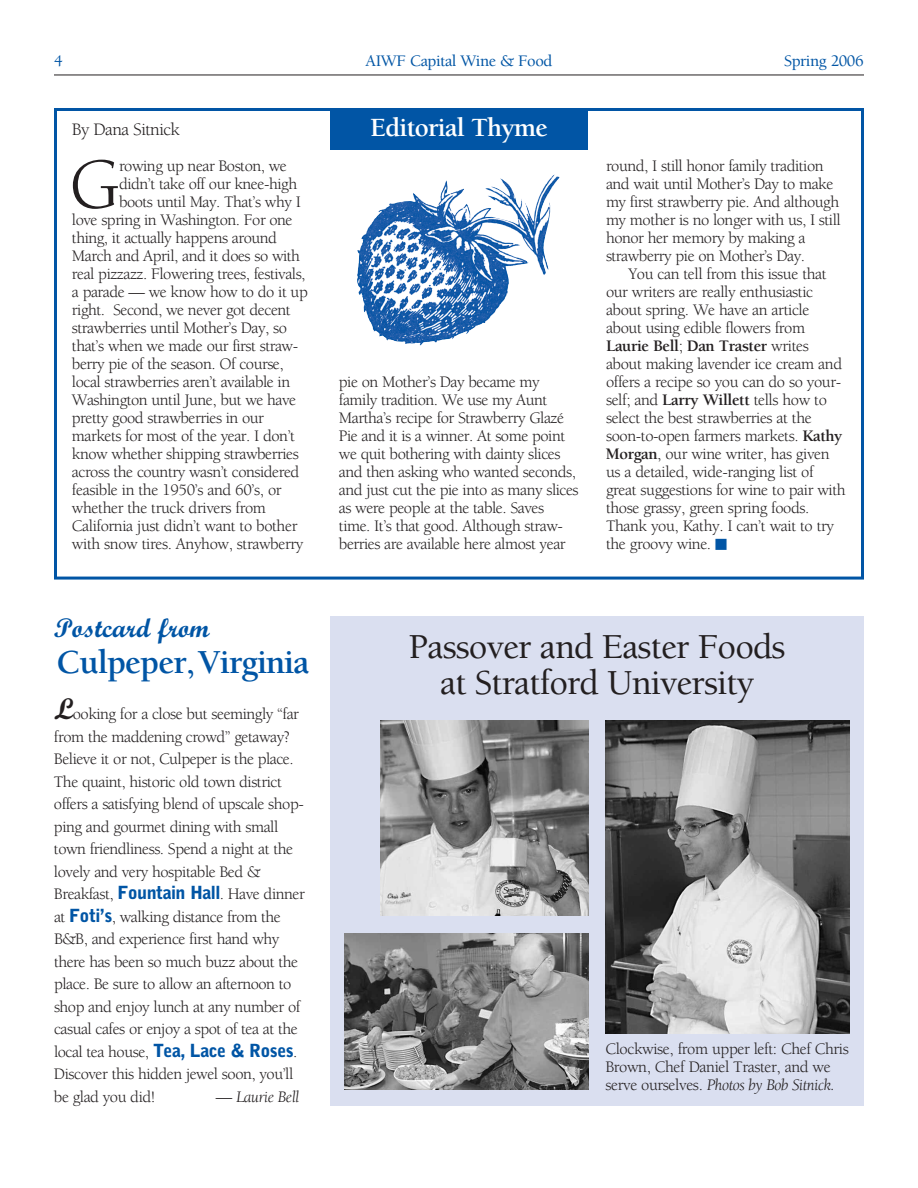
<style>
.page{position:relative;width:918px;height:1188px;background:#fff}
.page>*{position:absolute;margin:0;border:0;box-sizing:border-box;transform-origin:0 0}
.t1{font:73.2px "Berkeley";color:#231f20}
.t2{font:500 36px/36px "Berkeley";letter-spacing:-.025em;color:#231f20;text-align:center}
.t3{font:700 34.5px "Berkeley";letter-spacing:-.03em;color:#0155a5}
.t4{font:700 27px "Berkeley";letter-spacing:-.03em;color:#fff}
.t5{font:700 27px "Script";color:#0155a5}
.t6{font:18px "Berkeley";letter-spacing:-.03em;color:#231f20}
.t7{font:16.5px/18px "Berkeley";letter-spacing:-.03em;color:#231f20}
.t8{font:500 16.5px "Berkeley";letter-spacing:-.025em;color:#0155a5}
.t9{font:italic 16.5px "Berkeley";letter-spacing:-.025em;color:#231f20}
.s1{font-family:"Script";font-weight:700;font-size:30px}
.s2{font-family:"Bell Gothic";font-weight:900;font-size:18px;color:#0155a5}
.s3{font-weight:700}
.s4{color:#0155a5}
.s5{font-style:italic}
</style>
<div class="page">
<div style="left:330px;top:616px;width:534px;height:490px;background:#dadff0"></div>
<div style="left:54px;top:108px;width:810px;height:472px;border:3px solid #0155a5"></div>
<hr style="left:54px;top:75px;width:810px;height:1px;background:#231f20">
<div style="left:330px;top:108px;width:258px;height:41px;background:#0155a5"></div>
<img style="left:357px;top:174px;width:203px;height:172px">
<img style="left:345px;top:934px;width:244px;height:155px">
<img style="left:380px;top:721px;width:209px;height:195px">
<img style="left:605px;top:721px;width:244px;height:313px">
<p class="t8" style="left:54px;top:54px;width:10px">4</p>
<p class="t8" style="left:366px;top:54px;width:188px">AIWF Capital Wine &amp; Food</p>
<p class="t8" style="left:784px;top:54px;width:81px">Spring 2006</p>
<p class="t6" style="left:72px;top:123px;width:110px">By Dana Sitnick</p>
<h1 class="t1" style="left:69px;top:156px;width:52px">G</h1>
<p class="t7" style="left:119px;top:159px;width:169px">rowing up near Boston, we</p>
<p class="t7" style="left:119px;top:177px;width:180px">didn’t take off our knee-high</p>
<p class="t7" style="left:119px;top:195px;width:183px">boots until May. That’s why I</p>
<p class="t7" style="left:72px;top:213px;width:222px">love spring in Washington. For one</p>
<p class="t7" style="left:72px;top:231px;width:207px">thing, it actually happens around</p>
<p class="t7" style="left:72px;top:249px;width:230px">March and April, and it does so with</p>
<p class="t7" style="left:72px;top:267px;width:235px">real pizzazz. Flowering trees, festivals,</p>
<p class="t7" style="left:72px;top:285px;width:237px">a parade — we know how to do it up</p>
<p class="t7" style="left:72px;top:303px;width:220px">right. Second, we never got decent</p>
<p class="t7" style="left:72px;top:321px;width:217px">strawberries until Mother’s Day, so</p>
<p class="t7" style="left:72px;top:339px;width:228px">that’s when we made our first straw-</p>
<p class="t7" style="left:72px;top:357px;width:213px">berry pie of the season. Of course,</p>
<p class="t7" style="left:72px;top:375px;width:220px">local strawberries aren’t available in</p>
<p class="t7" style="left:72px;top:393px;width:226px">Washington until June, but we have</p>
<p class="t7" style="left:72px;top:411px;width:194px">pretty good strawberries in our</p>
<p class="t7" style="left:72px;top:429px;width:225px">markets for most of the year. I don’t</p>
<p class="t7" style="left:72px;top:447px;width:228px">know whether shipping strawberries</p>
<p class="t7" style="left:72px;top:465px;width:229px">across the country wasn’t considered</p>
<p class="t7" style="left:72px;top:483px;width:211px">feasible in the 1950’s and 60’s, or</p>
<p class="t7" style="left:72px;top:501px;width:196px">whether the truck drivers from</p>
<p class="t7" style="left:72px;top:519px;width:227px">California just didn’t want to bother</p>
<p class="t7" style="left:72px;top:537px;width:233px">with snow tires. Anyhow, strawberry</p>
<h3 class="t5" style="left:54px;top:618px;width:157px">Postcard from</h3>
<h3 class="t3" style="left:57px;top:649px;width:254px">Culpeper,Virginia</h3>
<p class="t7" style="left:54px;top:704px;width:252px;line-height:22.5px"><span class="s1">L</span>ooking for a close but seemingly “far from the maddening crowd” getaway?<br>Believe it or not, Culpeper is the place.<br>The quaint, historic old town district offers a satisfying blend of upscale shop&shy;ping and gourmet dining with small town friendliness. Spend a night at the lovely and very hospitable Bed &amp; Breakfast, <span class="s2">Fountain Hall</span>. Have dinner at <span class="s2">Foti’s</span>, walking distance from the B&amp;B, and experience first hand why there has been so much buzz about the place. Be sure to allow an afternoon to shop and enjoy lunch at any number of casual cafes or enjoy a spot of tea at the local tea house, <span class="s2">Tea, Lace &amp; Roses</span>.<br>Discover this hidden jewel soon, you’ll be glad you did!</p>
<p class="t9" style="left:216px;top:1090px;width:85px">— Laurie Bell</p>
<h3 class="t4" style="left:370px;top:117px;width:179px">Editorial Thyme</h3>
<p class="t7" style="left:339px;top:375px;width:241px">pie on Mother’s Day became my family tradition. We use my Aunt Martha’s recipe for Strawberry Glazé Pie and it is a winner. At some point we quit bothering with dainty slices and then asking who wanted seconds, and just cut the pie into as many slices as were people at the table. Saves time. It’s that good. Although straw&shy;berries are available here almost year</p>
<p class="t7" style="left:606px;top:159px;width:236px">round, I still honor family tradition and wait until Mother’s Day to make my first strawberry pie. And although my mother is no longer with us, I still honor her memory by making a strawberry pie on Mother’s Day.</p>
<p class="t7" style="left:606px;top:267px;width:241px;text-indent:22px">You can tell from this issue that our writers are really enthusiastic about spring. We have an article about using edible flowers from <span class="s3">Laurie Bell</span>; <span class="s3">Dan Traster</span> writes about making lavender ice cream and offers a recipe so you can do so your&shy;self; and <span class="s3">Larry Willett</span> tells how to select the best strawberries at the soon-to-open farmers markets. <span class="s3">Kathy Morgan</span>, our wine writer, has given us a detailed, wide-ranging list of great suggestions for wine to pair with those grassy, green spring foods.<br>Thank you, Kathy. I can’t wait to try the groovy wine. <span class="s4">■</span></p>
<h2 class="t2" style="left:408px;top:631px;width:379px">Passover and Easter Foods at Stratford University</h2>
<p class="t7" style="left:605px;top:1041px;width:245px">Clockwise, from upper left: Chef Chris<br>Brown, Chef Daniel Traster, and we serve ourselves. <span class="s5">Photos by Bob Sitnick.</span></p>
</div>
